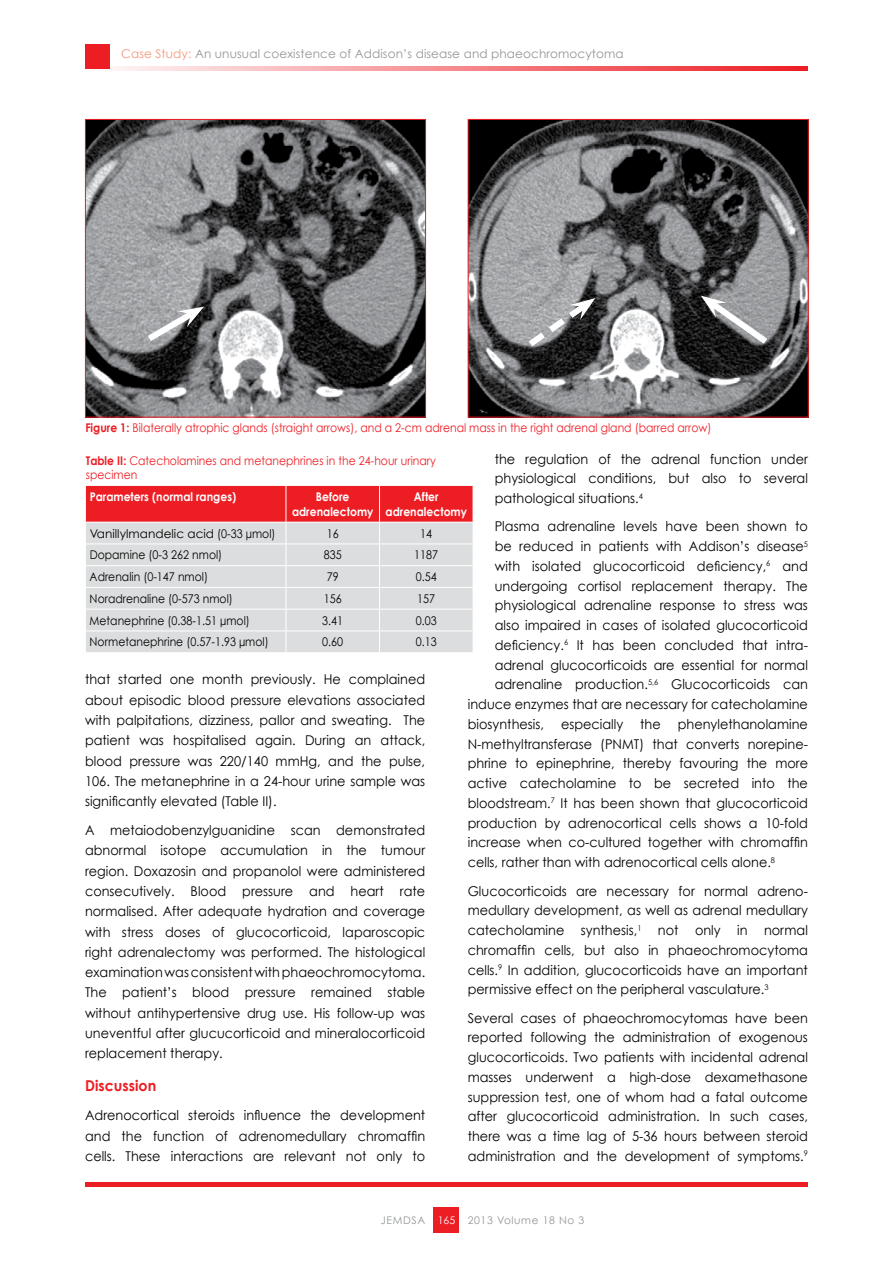
<style>
.page{position:relative;width:893px;height:1263px;background:#fff}
.page>*{position:absolute;margin:0;border:0;box-sizing:border-box;transform-origin:0 0}
.t1{font:700 15px "Century Gothic";color:#ed1d24;scale:.95 1}
.t2{font:13.5px/19.8px "Century Gothic";color:#000;text-align:justify;scale:.95 1}
.t3{font:12px/14.2px "Century Gothic";color:#ed1d24;scale:.9 1}
.t4{font:12px "Century Gothic";color:#000;scale:.9 1}
.t5{font:12px "Century Gothic";letter-spacing:.01em;color:#939598}
.t6{font:700 12px/15px "Century Gothic";color:#fff;text-align:center;scale:.9 1}
.t7{font:12px "Century Gothic";color:#000}
.t8{font:10.5px "Century Gothic";letter-spacing:.06em;color:#939598}
.s1{color:#f79679}
.s2{font-weight:700}
.s3{color:#fff}
</style>
<div class="page">
<svg style="left:85px;top:66px;width:723px;height:5px;background:#f5898d"></svg>
<div style="left:85px;top:44px;width:24px;height:24px;background:#ed1d24"></div>
<div style="left:434px;top:1208px;width:25px;height:25px;background:#ed1d24"></div>
<div style="left:85px;top:1182px;width:723px;height:5px;background:#ed1d24"></div>
<img style="left:87px;top:121px;width:337px;height:294px">
<div style="left:85px;top:119px;width:341px;height:298px;border:1px solid #ed1d24"></div>
<img style="left:470px;top:121px;width:337px;height:294px">
<div style="left:468px;top:119px;width:341px;height:298px;border:1px solid #ed1d24"></div>
<svg style="left:141px;top:306px;width:63px;height:41px;background:#8b8c8e"></svg>
<svg style="left:522px;top:298px;width:73px;height:54px;background:#77787a"></svg>
<svg style="left:701px;top:296px;width:73px;height:54px;background:#747577"></svg>
<svg style="left:85px;top:485px;width:388px;height:167px;background:#e1b6b8"></svg>
<p class="t5" style="left:121px;top:47px;width:504px"><span class="s1">Case Study:</span> An unusual coexistence of Addison’s disease and phaeochromocytoma</p>
<p class="t3" style="left:85px;top:421px;width:697px"><span class="s2">Figure 1:</span> Bilaterally atrophic glands (straight arrows), and a 2-cm adrenal mass in the right adrenal gland (barred arrow)</p>
<p class="t3" style="left:86px;top:453px;width:391px"><span class="s2">Table II:</span> Catecholamines and metanephrines in the 24-hour urinary specimen</p>
<p class="t6" style="left:90px;top:489px;width:164px">Parameters (normal ranges)</p>
<p class="t6" style="left:292px;top:489px;width:92px">Before adrenalectomy</p>
<p class="t6" style="left:386px;top:489px;width:92px">After adrenalectomy</p>
<p class="t7" style="left:90px;top:526px;width:187px">Vanillylmandelic acid (0-33 µmol)</p>
<p class="t4" style="left:327px;top:526px;width:15px">16</p>
<p class="t4" style="left:420px;top:526px;width:15px">14</p>
<p class="t4" style="left:90px;top:548px;width:149px">Dopamine (0-3 262 nmol)</p>
<p class="t4" style="left:324px;top:548px;width:21px">835</p>
<p class="t4" style="left:414px;top:548px;width:28px">1187</p>
<p class="t4" style="left:90px;top:569px;width:133px">Adrenalin (0-147 nmol)</p>
<p class="t4" style="left:327px;top:569px;width:15px">79</p>
<p class="t4" style="left:416px;top:569px;width:25px">0.54</p>
<p class="t4" style="left:90px;top:591px;width:161px">Noradrenaline (0-573 nmol)</p>
<p class="t4" style="left:324px;top:591px;width:21px">156</p>
<p class="t4" style="left:417px;top:591px;width:21px">157</p>
<p class="t4" style="left:90px;top:613px;width:179px">Metanephrine (0.38-1.51 µmol)</p>
<p class="t4" style="left:322px;top:613px;width:25px">3.41</p>
<p class="t4" style="left:416px;top:613px;width:25px">0.03</p>
<p class="t4" style="left:90px;top:635px;width:200px">Normetanephrine (0.57-1.93 µmol)</p>
<p class="t4" style="left:322px;top:635px;width:25px">0.60</p>
<p class="t4" style="left:416px;top:635px;width:25px">0.13</p>
<p class="t2" style="left:495px;top:449px;width:331px">the regulation of the adrenal function under physiological conditions, but also to several pathological situations.<sup>4</sup></p>
<p class="t2" style="left:495px;top:516px;width:331px">Plasma adrenaline levels have been shown to</p>
<p class="t2" style="left:495px;top:536px;width:331px">be reduced in patients with Addison’s disease<sup>5</sup></p>
<p class="t2" style="left:495px;top:556px;width:331px">with isolated glucocorticoid deficiency,<sup>6</sup> and</p>
<p class="t2" style="left:495px;top:576px;width:331px">undergoing cortisol replacement therapy. The</p>
<p class="t2" style="left:495px;top:595px;width:331px">physiological adrenaline response to stress was</p>
<p class="t2" style="left:495px;top:615px;width:331px">also impaired in cases of isolated glucocorticoid</p>
<p class="t2" style="left:495px;top:635px;width:331px">deficiency.<sup>6</sup> It has been concluded that intra-</p>
<p class="t2" style="left:495px;top:655px;width:331px">adrenal glucocorticoids are essential for normal</p>
<p class="t2" style="left:495px;top:674px;width:331px">adrenaline production.<sup>5,6</sup> Glucocorticoids can</p>
<p class="t2" style="left:468px;top:694px;width:360px">induce enzymes that are necessary for catecholamine</p>
<p class="t2" style="left:468px;top:714px;width:82px">biosynthesis,</p>
<p class="t2" style="left:561px;top:714px;width:67px">especially</p>
<p class="t2" style="left:640px;top:714px;width:23px">the</p>
<p class="t2" style="left:85px;top:669px;width:360px;line-height:20.2px">that started one month previously. He complained about episodic blood pressure elevations associated with palpitations, dizziness, pallor and sweating. The patient was hospitalised again. During an attack, blood pressure was 220/140 mmHg, and the pulse, 106. The metanephrine in a 24-hour urine sample was significantly elevated (Table II).</p>
<p class="t2" style="left:85px;top:820px;width:360px;line-height:20.2px">A metaiodobenzylguanidine scan demonstrated abnormal isotope accumulation in the tumour region. Doxazosin and propanolol were administered consecutively. Blood pressure and heart rate normalised. After adequate hydration and coverage with stress doses of glucocorticoid, laparoscopic right adrenalectomy was performed. The histological examination was consistent with phaeochromocytoma.<br>The patient’s blood pressure remained stable without antihypertensive drug use. His follow-up was uneventful after glucucorticoid and mineralocorticoid replacement therapy.</p>
<p class="t1" style="left:85px;top:1076px;width:76px">Discussion</p>
<p class="t2" style="left:85px;top:1105px;width:360px;line-height:20.2px">Adrenocortical steroids influence the development and the function of adrenomedullary chromaffin cells. These interactions are relevant not only to</p>
<p class="t2" style="left:468px;top:714px;width:360px;text-indent:210px">phenylethanolamine N-methyltransferase (PNMT) that converts norepine&shy;phrine to epinephrine, thereby favouring the more active catecholamine to be secreted into the bloodstream.<sup>7</sup> It has been shown that glucocorticoid production by adrenocortical cells shows a 10-fold increase when co-cultured together with chromaffin cells, rather than with adrenocortical cells alone.<sup>8</sup></p>
<p class="t2" style="left:468px;top:880px;width:360px">Glucocorticoids are necessary for normal adreno&shy;medullary development, as well as adrenal medullary catecholamine synthesis,<sup>1</sup> not only in normal chromaffin cells, but also in phaeochromocytoma cells.<sup>9</sup> In addition, glucocorticoids have an important permissive effect on the peripheral vasculature.<sup>3</sup></p>
<p class="t2" style="left:468px;top:1007px;width:360px">Several cases of phaeochromocytomas have been reported following the administration of exogenous glucocorticoids. Two patients with incidental adrenal masses underwent a high-dose dexamethasone suppression test, one of whom had a fatal outcome after glucocorticoid administration. In such cases, there was a time lag of 5-36 hours between steroid administration and the development of symptoms.<sup>9</sup></p>
<p class="t8" style="left:381px;top:1214px;width:205px">JEMDSA <span class="s3">165</span> 2013 Volume 18 No 3</p>
</div>
